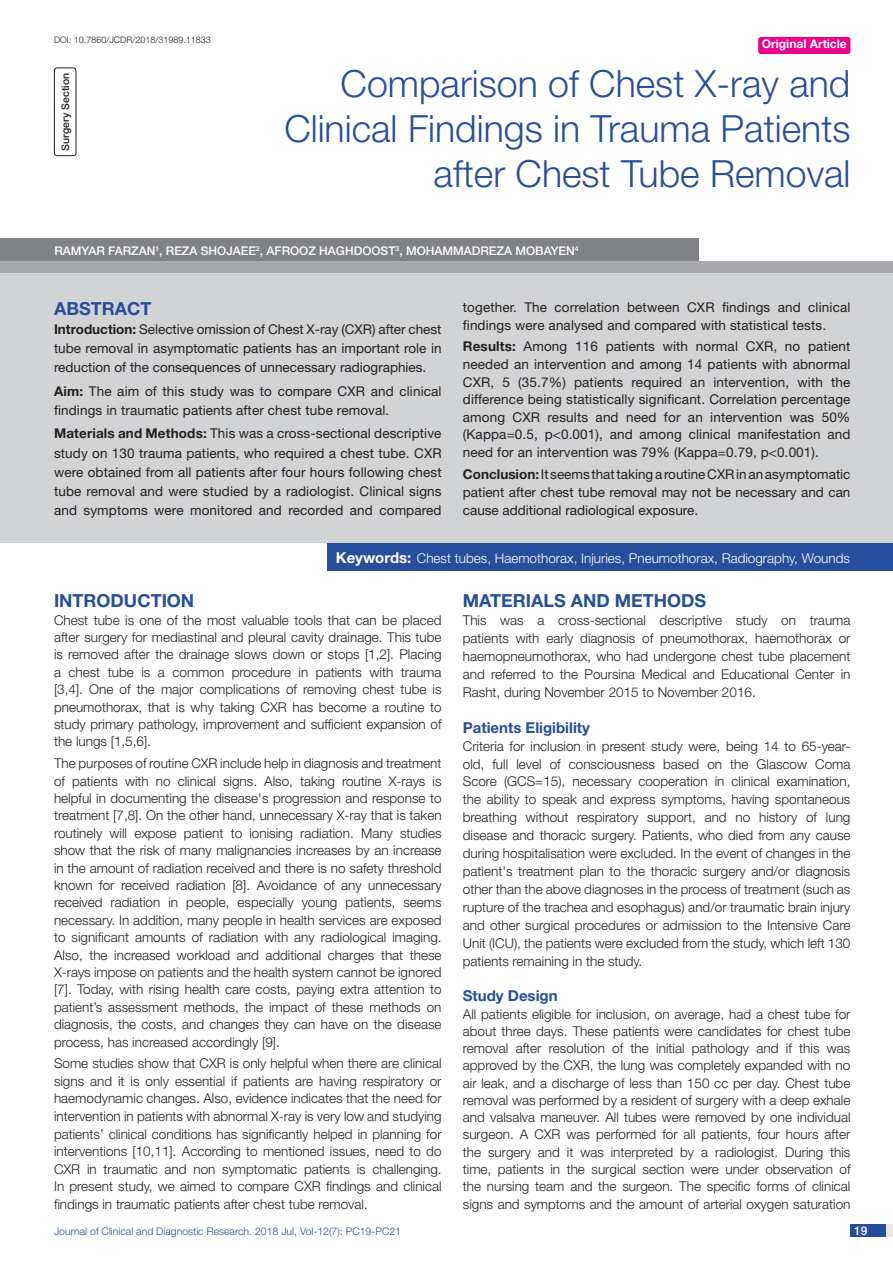
<style>
.page{position:relative;width:893px;height:1263px;background:#fff}
.page>*{position:absolute;margin:0;border:0;box-sizing:border-box;transform-origin:0 0}
.t1{font:300 37.5px/45px "Helvetica Neue";color:#274e9c;text-align:right}
.Heading{font:700 18px "Helvetica Neue";color:#274e9c}
.Abstract_head{font:700 18px "Helvetica Neue";color:#274e9c}
.HEAD_2{font:700 15px "Helvetica Neue";color:#274e9c}
.Body_text{font:300 13.5px/17.4px "Helvetica Neue";color:#231f20;text-align:justify}
.Abstract_Text{font:13.5px/17.5px "Helvetica Neue";letter-spacing:.01em;color:#231f20;text-align:justify}
.Key_words{font:300 13.5px "Helvetica Neue";color:#fff}
.Author{font:500 12px "Helvetica Neue";color:#fff}
.t2{font:700 12px "Helvetica Neue";color:#fff}
.t3{font:300 10.5px "Helvetica Neue";color:#274e9c}
.section{font:500 10.5px "Helvetica Neue";color:#231f20}
.DOI{font:300 9px "Helvetica Neue";color:#231f20}
.s1{font-weight:700}
.s2{font-weight:700;font-size:15px}
</style>
<div class="page">
<div style="left:850px;top:1224px;width:43px;height:13px;background:#e7e8e8"></div>
<div style="left:850px;top:1224px;width:35px;height:13px;background:#254d9a"></div>
<div style="left:758px;top:37px;width:92px;height:17px;background:#ec008c;border-radius:3px"></div>
<div style="left:54px;top:68px;width:22px;height:88px;border:1px solid #231f20;border-radius:3px"></div>
<div style="left:0;top:261px;width:893px;height:12px;background:#a7a9ac"></div>
<div style="left:0;top:238px;width:699px;height:23px;background:#808285"></div>
<div style="left:0;top:273px;width:893px;height:270px;background:#d1d3d4"></div>
<div style="left:328px;top:543px;width:565px;height:28px;background:#274e9c"></div>
<p class="DOI" style="left:54px;top:35px;width:158px">DOI: 10.7860/JCDR/2018/31989.11833</p>
<p class="t2" style="left:762px;top:37px;width:87px">Original Article</p>
<p class="section" style="left:59px;top:150px;width:79px;rotate:-90deg">SURGERY SECTION</p>
<p class="t1" style="left:284px;top:60px;width:568px">Comparison of Chest X-ray and<br>Clinical Findings in Trauma Patients after Chest Tube Removal</p>
<p class="Author" style="left:54px;top:243px;width:221px">RAMYAR FARZAN<sup>1</sup>, REZA SHOJAEE<sup>2</sup>, AFR</p>
<p class="Author" style="left:290px;top:243px;width:290px">OOZ HAGHDOOST<sup>3</sup>, MOHAMMADREZA MOBAYEN<sup>4</sup></p>
<p class="Abstract_head" style="left:54px;top:298px;width:86px">ABSTRACT</p>
<p class="Abstract_Text" style="left:54px;top:320px;width:389px;line-height:19px"><span class="s1">Introduction:</span> Selective omission of Chest X-ray (CXR) after chest tube removal in asymptomatic patients has an important role in reduction of the consequences of unnecessary radiographies.</p>
<p class="Abstract_Text" style="left:54px;top:381px;width:389px;line-height:19.2px"><span class="s1">Aim:</span> The aim of this study was to compare CXR and clinical findings in traumatic patients after chest tube removal.</p>
<p class="Abstract_Text" style="left:54px;top:424px;width:389px;line-height:19.4px"><span class="s1">Materials and Methods:</span> This was a cross-sectional descriptive study on 130 trauma patients, who required a chest tube. CXR were obtained from all patients after four hours following chest tube removal and were studied by a radiologist. Clinical signs and symptoms were monitored and recorded and compared</p>
<p class="Abstract_Text" style="left:463px;top:298px;width:389px;line-height:18px">together. The correlation between CXR findings and clinical findings were analysed and compared with statistical tests.</p>
<p class="Abstract_Text" style="left:463px;top:338px;width:389px"><span class="s1">Results:</span> Among 116 patients with normal CXR, no patient needed an intervention and among 14 patients with abnormal CXR, 5 (35.7%) patients required an intervention, with the difference being statistically significant. Correlation percentage among CXR results and need for an intervention was 50% (Kappa=0.5, p&lt;0.001), and among clinical manifestation and need for an intervention was 79% (Kappa=0.79, p&lt;0.001).</p>
<p class="Abstract_Text" style="left:463px;top:465px;width:389px;line-height:18px"><span class="s1">Conclusion:</span> It seems that taking a routine CXR in an asymptomatic patient after chest tube removal may not be necessary and can cause additional radiological exposure.</p>
<p class="Key_words" style="left:336px;top:550px;width:516px"><span class="s2">Keywords:</span> Chest tubes, Haemothorax, Injuries, Pneumothorax, Radiography, Wounds</p>
<p class="Heading" style="left:54px;top:590px;width:142px">Introduction</p>
<p class="Body_text" style="left:54px;top:611px;width:389px">Chest tube is one of the most valuable tools that can be placed after surgery for mediastinal and pleural cavity drainage. This tube is removed after the drainage slows down or stops [1,2]. Placing a chest tube is a common procedure in patients with trauma [3,4]. One of the major complications of removing chest tube is pneumothorax, that is why taking CXR has become a routine to study primary pathology, improvement and sufficient expansion of the lungs [1,5,6].</p>
<p class="Body_text" style="left:54px;top:754px;width:389px">The purposes of routine CXR include help in diagnosis and treatment of patients with no clinical signs. Also, taking routine X-rays is helpful in documenting the disease's progression and response to treatment [7,8]. On the other hand, unnecessary X-ray that is taken routinely will expose patient to ionising radiation. Many studies show that the risk of many malignancies increases by an increase in the amount of radiation received and there is no safety threshold known for received radiation [8]. Avoidance of any unnecessary received radiation in people, especially young patients, seems necessary. In addition, many people in health services are exposed to significant amounts of radiation with any radiological imaging.<br>Also, the increased workload and additional charges that these X-rays impose on patients and the health system cannot be ignored [7]. Today, with rising health care costs, paying extra attention to patient’s assessment methods, the impact of these methods on diagnosis, the costs, and changes they can have on the disease process, has increased accordingly [9].</p>
<p class="Body_text" style="left:54px;top:1054px;width:389px">Some studies show that CXR is only helpful when there are clinical signs and it is only essential if patients are having respiratory or haemodynamic changes. Also, evidence indicates that the need for intervention in patients with abnormal X-ray is very low and studying patients’ clinical conditions has significantly helped in planning for interventions [10,11]. According to mentioned issues, need to do CXR in traumatic and non symptomatic patients is challenging.<br>In present study, we aimed to compare CXR findings and clinical findings in traumatic patients after chest tube removal.</p>
<p class="Heading" style="left:463px;top:590px;width:245px">MATERIALS AND METHODS</p>
<p class="Body_text" style="left:463px;top:611px;width:389px;line-height:17.9px">This was a cross-sectional descriptive study on trauma patients with early diagnosis of pneumothorax, haemothorax or haemopneumothorax, who had undergone chest tube placement and referred to the Poursina Medical and Educational Center in Rasht, during November 2015 to November 2016.</p>
<p class="HEAD_2" style="left:463px;top:718px;width:129px">Patients Eligibility</p>
<p class="Body_text" style="left:463px;top:736px;width:389px;line-height:17.9px">Criteria for inclusion in present study were, being 14 to 65-year&shy;old, full level of consciousness based on the Glascow Coma Score (GCS=15), necessary cooperation in clinical examination, the ability to speak and express symptoms, having spontaneous breathing without respiratory support, and no history of lung disease and thoracic surgery. Patients, who died from any cause during hospitalisation were excluded. In the event of changes in the patient's treatment plan to the thoracic surgery and/or diagnosis other than the above diagnoses in the process of treatment (such as rupture of the trachea and esophagus) and/or traumatic brain injury and other surgical procedures or admission to the Intensive Care Unit (ICU), the patients were excluded from the study, which left 130 patients remaining in the study.</p>
<p class="HEAD_2" style="left:463px;top:987px;width:96px">Study Design</p>
<p class="Body_text" style="left:463px;top:1005px;width:389px">All patients eligible for inclusion, on average, had a chest tube for about three days. These patients were candidates for chest tube removal after resolution of the initial pathology and if this was approved by the CXR, the lung was completely expanded with no air leak, and a discharge of less than 150 cc per day. Chest tube removal was performed by a resident of surgery with a deep exhale and valsalva maneuver. All tubes were removed by one individual surgeon. A CXR was performed for all patients, four hours after the surgery and it was interpreted by a radiologist. During this time, patients in the surgical section were under observation of the nursing team and the surgeon. The specific forms of clinical signs and symptoms and the amount of arterial oxygen saturation</p>
<p class="t3" style="left:54px;top:1225px;width:349px">Journal of Clinical and Diagnostic Research. 2018 Jul, Vol-12(7): PC19-PC21</p>
<p class="Author" style="left:854px;top:1223px;width:15px">19</p>
</div>
